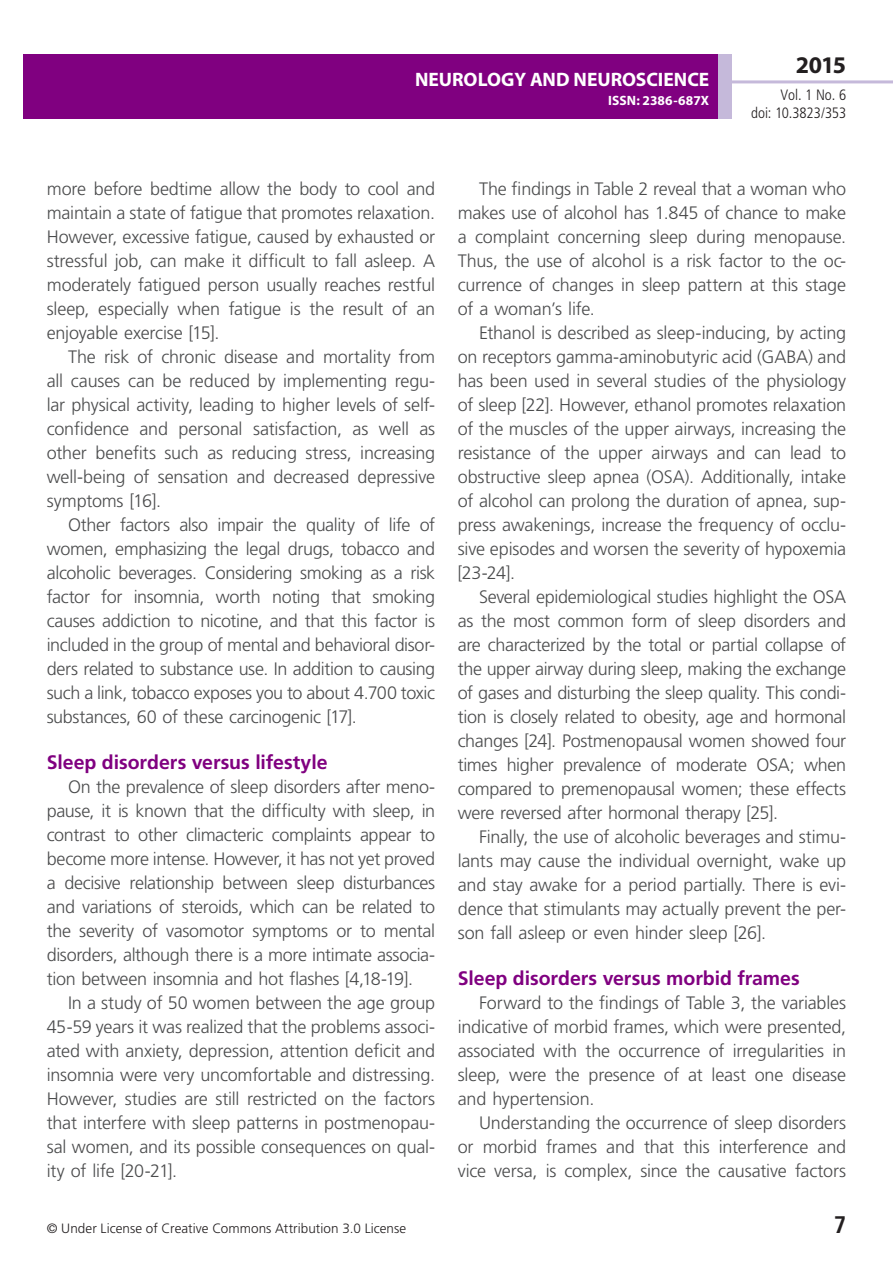
<style>
.page{position:relative;width:893px;height:1263px;background:#fff}
.page>*{position:absolute;margin:0;border:0;box-sizing:border-box;transform-origin:0 0}
.t1{font:700 24px "Myriad Pro";color:#231f20}
.t2{font:700 condensed 24px "Frutiger LT Std";color:#231f20}
._02a-Subtit_B{font:700 19.5px "Frutiger LT Std";letter-spacing:-.005em;color:#800080}
.t3{font:700 19.5px "Myriad Pro";letter-spacing:-.005em;color:#fff}
._01-txt_80{font:300 18px/24px "Frutiger LT Std";letter-spacing:-.01em;color:#4b4c4d;text-align:justify}
.t4{font:300 condensed 15px/18px "Frutiger LT Std";color:#231f20;text-align:right}
.t5{font:300 13.5px "Frutiger LT Std";letter-spacing:.005em;color:#231f20}
.t6{font:700 13.5px "Myriad Pro";letter-spacing:.005em;color:#fff}
</style>
<div class="page">
<div style="left:23px;top:54px;width:762px;height:65px;background:#800080"></div>
<div style="left:732px;top:36px;width:161px;height:94px;background:#fff"></div>
<div style="left:718px;top:54px;width:14px;height:65px;background:#c5b9da"></div>
<hr style="left:730px;top:80px;width:163px;height:3px;background:#c5b9da">
<p class="t3" style="left:415px;top:66px;width:296px">NEUROLOGY AND NEUROSCIENCE</p>
<p class="t6" style="left:608px;top:92px;width:102px">ISSN: 2386-687X</p>
<h1 class="t1" style="left:796px;top:49px;width:52px">2015</h1>
<p class="t4" style="left:751px;top:86px;width:97px">Vol. 1 No. 6<br>doi: 10.3823/353</p>
<p class="_01-txt_80" style="left:47px;top:177px;width:390px">more before bedtime allow the body to cool and maintain a state of fatigue that promotes relaxation.<br>However, excessive fatigue, caused by exhausted or stressful job, can make it difficult to fall asleep. A moderately fatigued person usually reaches restful sleep, especially when fatigue is the result of an enjoyable exercise [15].</p>
<p class="_01-txt_80" style="left:47px;top:345px;width:390px;text-indent:21px">The risk of chronic disease and mortality from all causes can be reduced by implementing regu&shy;lar physical activity, leading to higher levels of self&shy;confidence and personal satisfaction, as well as other benefits such as reducing stress, increasing well-being of sensation and decreased depressive symptoms [16].</p>
<p class="_01-txt_80" style="left:47px;top:513px;width:390px;text-indent:21px">Other factors also impair the quality of life of women, emphasizing the legal drugs, tobacco and alcoholic beverages. Considering smoking as a risk factor for insomnia, worth noting that smoking causes addiction to nicotine, and that this factor is included in the group of mental and behavioral disor&shy;ders related to substance use. In addition to causing such a link, tobacco exposes you to about 4.700 toxic substances, 60 of these carcinogenic [17].</p>
<p class="_02a-Subtit_B" style="left:47px;top:751px;width:282px">Sleep disorders versus lifestyle</p>
<p class="_01-txt_80" style="left:47px;top:775px;width:390px;text-indent:21px">On the prevalence of sleep disorders after meno&shy;pause, it is known that the difficulty with sleep, in contrast to other climacteric complaints appear to become more intense. However, it has not yet proved a decisive relationship between sleep disturbances and variations of steroids, which can be related to the severity of vasomotor symptoms or to mental disorders, although there is a more intimate associa&shy;tion between insomnia and hot flashes [4,18-19].</p>
<p class="_01-txt_80" style="left:47px;top:991px;width:390px;text-indent:21px">In a study of 50 women between the age group 45-59 years it was realized that the problems associ&shy;ated with anxiety, depression, attention deficit and insomnia were very uncomfortable and distressing.<br>However, studies are still restricted on the factors that interfere with sleep patterns in postmenopau&shy;sal women, and its possible consequences on qual&shy;ity of life [20-21].</p>
<p class="_01-txt_80" style="left:458px;top:177px;width:390px;text-indent:21px">The findings in Table 2 reveal that a woman who makes use of alcohol has 1.845 of chance to make a complaint concerning sleep during menopause.<br>Thus, the use of alcohol is a risk factor to the oc&shy;currence of changes in sleep pattern at this stage of a woman’s life.</p>
<p class="_01-txt_80" style="left:458px;top:321px;width:390px;text-indent:21px">Ethanol is described as sleep-inducing, by acting on receptors gamma-aminobutyric acid (GABA) and has been used in several studies of the physiology of sleep [22]. However, ethanol promotes relaxation of the muscles of the upper airways, increasing the resistance of the upper airways and can lead to obstructive sleep apnea (OSA). Additionally, intake of alcohol can prolong the duration of apnea, sup&shy;press awakenings, increase the frequency of occlu&shy;sive episodes and worsen the severity of hypoxemia [23-24].</p>
<p class="_01-txt_80" style="left:458px;top:585px;width:390px;text-indent:21px">Several epidemiological studies highlight the OSA as the most common form of sleep disorders and are characterized by the total or partial collapse of the upper airway during sleep, making the exchange of gases and disturbing the sleep quality. This condi&shy;tion is closely related to obesity, age and hormonal changes [24]. Postmenopausal women showed four times higher prevalence of moderate OSA; when compared to premenopausal women; these effects were reversed after hormonal therapy [25].</p>
<p class="_01-txt_80" style="left:458px;top:825px;width:390px;text-indent:21px">Finally, the use of alcoholic beverages and stimu&shy;lants may cause the individual overnight, wake up and stay awake for a period partially. There is evi&shy;dence that stimulants may actually prevent the per&shy;son fall asleep or even hinder sleep [26].</p>
<p class="_02a-Subtit_B" style="left:458px;top:967px;width:344px">Sleep disorders versus morbid frames</p>
<p class="_01-txt_80" style="left:458px;top:991px;width:390px;text-indent:21px">Forward to the findings of Table 3, the variables indicative of morbid frames, which were presented, associated with the occurrence of irregularities in sleep, were the presence of at least one disease and hypertension.</p>
<p class="_01-txt_80" style="left:458px;top:1111px;width:390px;text-indent:21px">Understanding the occurrence of sleep disorders or morbid frames and that this interference and vice versa, is complex, since the causative factors</p>
<p class="t5" style="left:47px;top:1220px;width:361px">© Under License of Creative Commons Attribution 3.0 License</p>
<h1 class="t2" style="left:834px;top:1210px;width:14px">7</h1>
</div>
